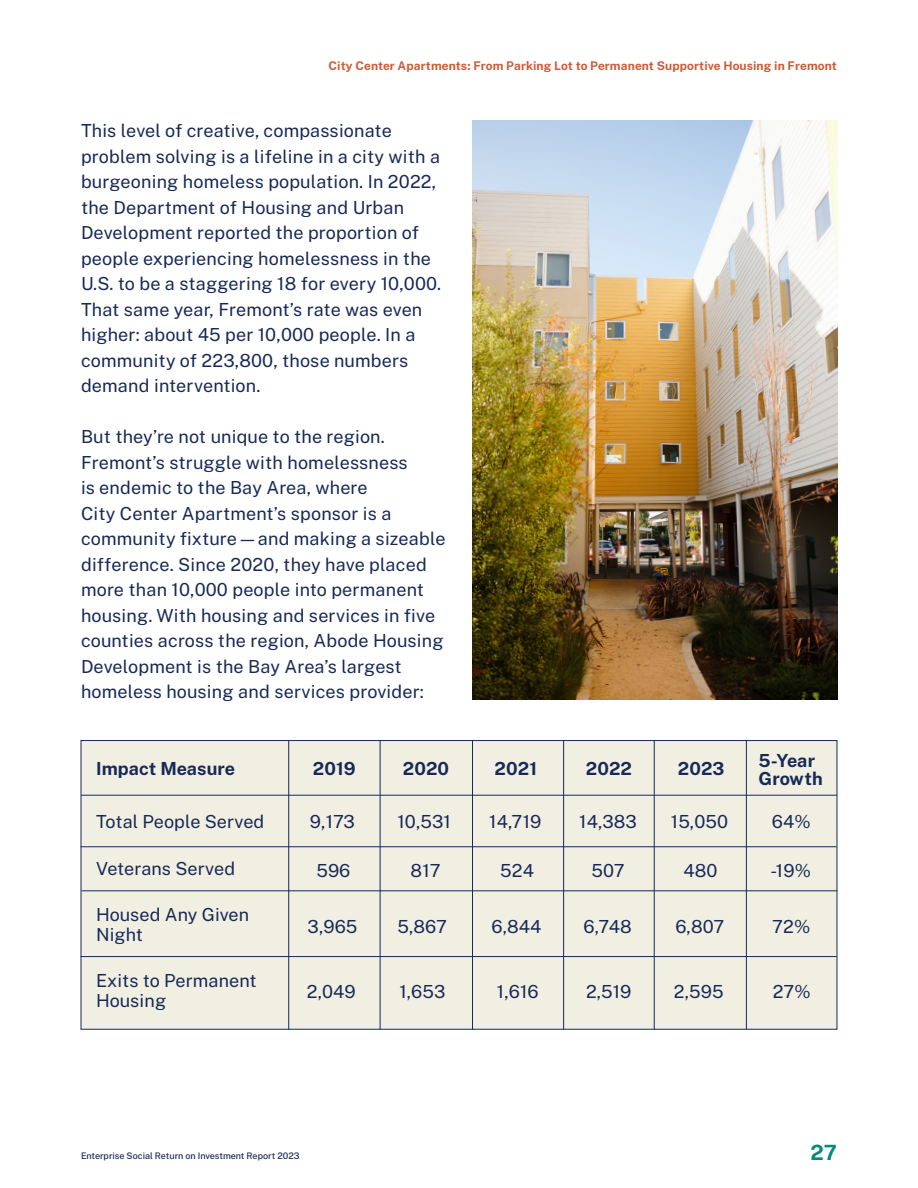
<style>
.page{position:relative;width:918px;height:1188px;background:#fff}
.page>*{position:absolute;margin:0;border:0;box-sizing:border-box;transform-origin:0 0}
.t1{font:700 21px "Public Sans";color:#008b79}
.t2{font:18px/25.5px "Public Sans";letter-spacing:.01em;color:#182957}
.t3{font:700 18px/18px "Public Sans";letter-spacing:.005em;color:#182957}
.t4{font:700 12px "Public Sans";letter-spacing:.01em;color:#cd5b37}
.t5{font:500 9px "Public Sans";color:#182957}
</style>
<div class="page">
<div style="left:81px;top:740px;width:756px;height:290px;background:#f1efe2;border:1px solid #182957"></div>
<hr style="left:81px;top:795px;width:756px;height:1px;background:#182957">
<hr style="left:288px;top:740px;width:1px;height:290px;background:#182957">
<hr style="left:380px;top:740px;width:1px;height:290px;background:#182957">
<hr style="left:472px;top:740px;width:1px;height:290px;background:#182957">
<hr style="left:563px;top:740px;width:1px;height:290px;background:#182957">
<hr style="left:654px;top:740px;width:1px;height:290px;background:#182957">
<hr style="left:746px;top:740px;width:1px;height:290px;background:#182957">
<hr style="left:81px;top:846px;width:756px;height:1px;background:#182957">
<hr style="left:81px;top:890px;width:756px;height:1px;background:#182957">
<hr style="left:81px;top:956px;width:756px;height:1px;background:#182957">
<img style="left:473px;top:120px;width:364px;height:580px">
<p class="t4" style="left:329px;top:57px;width:510px">City Center Apartments: From Parking Lot to Permanent Supportive Housing in Fremont</p>
<p class="t2" style="left:81px;top:117px;width:362px">This level of creative, compassionate problem solving is a lifeline in a city with a burgeoning homeless population. In 2022, the Department of Housing and Urban Development reported the proportion of people experiencing homelessness in the U.S. to be a staggering 18 for every 10,000.<br>That same year, Fremont’s rate was even higher: about 45 per 10,000 people. In a community of 223,800, those numbers demand intervention.</p>
<p class="t2" style="left:81px;top:423px;width:366px">But they’re not unique to the region.<br>Fremont’s struggle with homelessness<br>is endemic to the Bay Area, where<br>City Center Apartment’s sponsor is a community fixture—and making a sizeable difference. Since 2020, they have placed more than 10,000 people into permanent housing. With housing and services in five counties across the region, Abode Housing Development is the Bay Area’s largest homeless housing and services provider:</p>
<p class="t3" style="left:96px;top:758px;width:140px">Impact Measure</p>
<p class="t2" style="left:96px;top:808px;width:170px">Total People Served</p>
<p class="t2" style="left:96px;top:854px;width:140px">Veterans Served</p>
<p class="t2" style="left:96px;top:904px;width:155px;line-height:19.5px">Housed Any Given<br>Night</p>
<p class="t2" style="left:96px;top:970px;width:162px;line-height:19.5px">Exits to Permanent<br>Housing</p>
<p class="t3" style="left:313px;top:758px;width:44px">2019</p>
<p class="t3" style="left:403px;top:758px;width:48px">2020</p>
<p class="t3" style="left:495px;top:758px;width:44px">2021</p>
<p class="t3" style="left:586px;top:758px;width:48px">2022</p>
<p class="t3" style="left:678px;top:758px;width:48px">2023</p>
<p class="t3" style="left:759px;top:751px;width:66px">5-Year<br>Growth</p>
<p class="t2" style="left:310px;top:808px;width:47px">9,173</p>
<p class="t2" style="left:316px;top:857px;width:36px">596</p>
<p class="t2" style="left:397px;top:808px;width:55px">10,531</p>
<p class="t2" style="left:489px;top:808px;width:54px">14,719</p>
<p class="t2" style="left:579px;top:808px;width:59px">14,383</p>
<p class="t2" style="left:671px;top:808px;width:59px">15,050</p>
<p class="t2" style="left:772px;top:808px;width:40px">64%</p>
<p class="t2" style="left:770px;top:857px;width:42px">-19%</p>
<p class="t2" style="left:411px;top:857px;width:31px">817</p>
<p class="t2" style="left:500px;top:857px;width:35px">524</p>
<p class="t2" style="left:591px;top:857px;width:35px">507</p>
<p class="t2" style="left:683px;top:857px;width:36px">480</p>
<p class="t2" style="left:308px;top:912px;width:51px">3,965</p>
<p class="t2" style="left:307px;top:978px;width:50px">2,049</p>
<p class="t2" style="left:397px;top:912px;width:51px">5,867</p>
<p class="t2" style="left:399px;top:978px;width:48px">1,653</p>
<p class="t2" style="left:491px;top:912px;width:52px">6,844</p>
<p class="t2" style="left:584px;top:912px;width:50px">6,748</p>
<p class="t2" style="left:675px;top:912px;width:50px">6,807</p>
<p class="t2" style="left:497px;top:978px;width:43px">1,616</p>
<p class="t2" style="left:586px;top:978px;width:47px">2,519</p>
<p class="t2" style="left:674px;top:978px;width:51px">2,595</p>
<p class="t2" style="left:772px;top:912px;width:40px">72%</p>
<p class="t2" style="left:773px;top:978px;width:39px">27%</p>
<p class="t5" style="left:81px;top:1149px;width:220px">Enterprise Social Return on Investment Report 2023</p>
<p class="t1" style="left:811px;top:1137px;width:28px">27</p>
</div>
